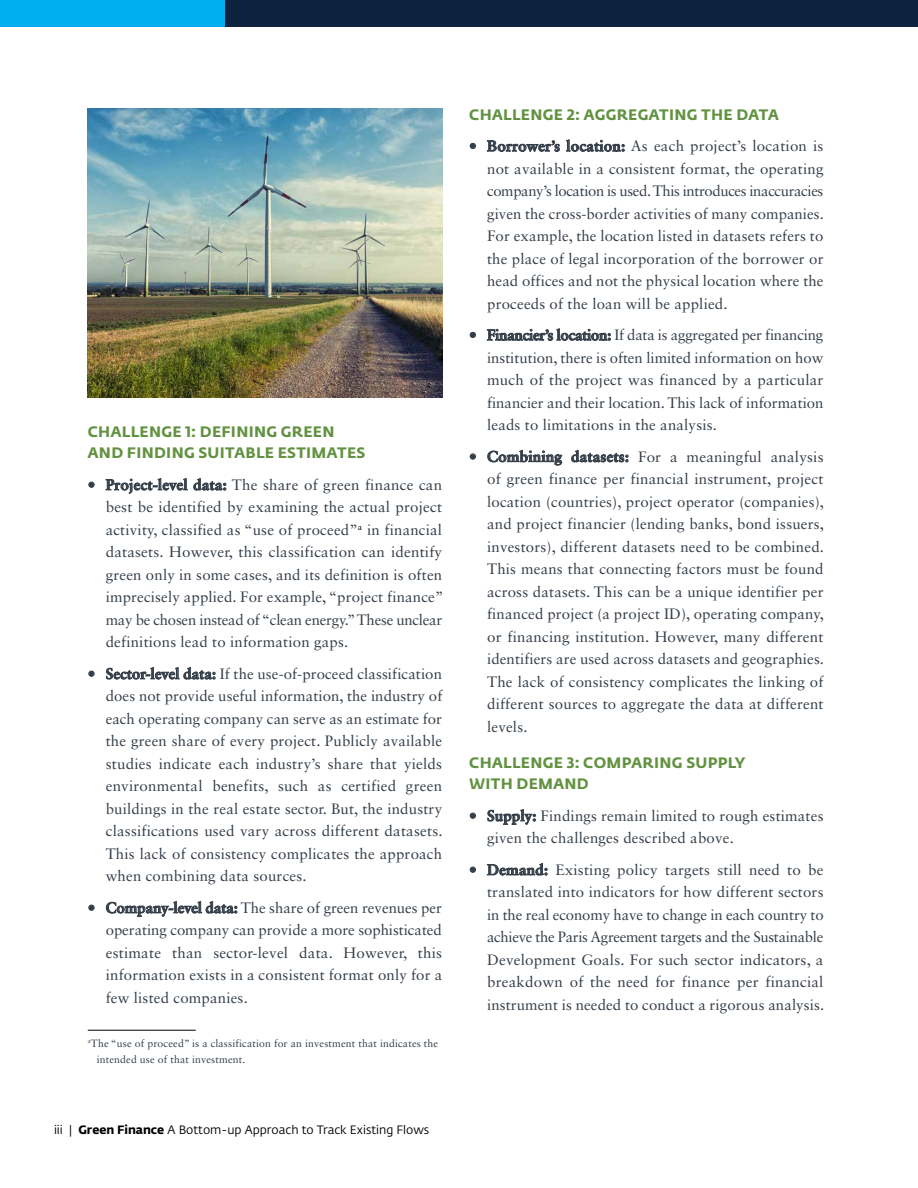
<style>
.page{position:relative;width:918px;height:1188px;background:#fff}
.page>*{position:absolute;margin:0;border:0;box-sizing:border-box;transform-origin:0 0}
.t1{font:15px/22.5px "Sabon LT Std";letter-spacing:.015em;color:#343e48;text-align:justify}
.t2{font:700 15px/21px "Fedra Sans Std";letter-spacing:.02em;color:#629241}
.t3{font:12px "Fedra Sans Std";color:#000}
.t4{font:10.5px/16.5px "Sabon LT Std";letter-spacing:.015em;color:#343e48}
.s1{font-weight:700}
</style>
<div class="page">
<img style="left:88px;top:108px;width:354px;height:289px">
<div style="left:0;top:0;width:918px;height:27px;background:#0c223f"></div>
<div style="left:0;top:0;width:225px;height:27px;background:#00aeef"></div>
<svg style="left:89px;top:482px;width:5px;height:6px"></svg>
<svg style="left:105px;top:478px;width:121px;height:16px"></svg>
<svg style="left:89px;top:671px;width:5px;height:6px"></svg>
<svg style="left:106px;top:667px;width:110px;height:13px"></svg>
<svg style="left:89px;top:905px;width:5px;height:6px"></svg>
<svg style="left:106px;top:901px;width:131px;height:16px"></svg>
<hr style="left:88px;top:1030px;width:108px;height:1px;background:#000">
<svg style="left:470px;top:143px;width:6px;height:6px"></svg>
<svg style="left:487px;top:140px;width:73px;height:12px"></svg>
<svg style="left:566px;top:139px;width:59px;height:13px"></svg>
<svg style="left:470px;top:332px;width:6px;height:6px"></svg>
<svg style="left:487px;top:328px;width:124px;height:13px"></svg>
<svg style="left:470px;top:454px;width:6px;height:5px"></svg>
<svg style="left:487px;top:450px;width:75px;height:16px"></svg>
<svg style="left:571px;top:450px;width:57px;height:13px"></svg>
<svg style="left:470px;top:813px;width:6px;height:6px"></svg>
<svg style="left:487px;top:809px;width:49px;height:16px"></svg>
<svg style="left:470px;top:867px;width:6px;height:6px"></svg>
<svg style="left:487px;top:863px;width:61px;height:13px"></svg>
<p class="t2" style="left:88px;top:422px;width:279px">CHALLENGE 1: DEFINING GREEN<br>AND FINDING SUITABLE ESTIMATES</p>
<p class="t1" style="left:106px;top:473px;width:339px;text-indent:-18px">• <span class="s1">Project-level data:</span> The share of green finance can best be identified by examining the actual project activity, classified as “use of proceed”<sup>a</sup> in financial datasets. However, this classification can identify green only in some cases, and its definition is often imprecisely applied. For example, “project finance” may be chosen instead of “clean energy.” These unclear definitions lead to information gaps.</p>
<p class="t1" style="left:106px;top:662px;width:338px;text-indent:-18px">• <span class="s1">Sector-level data:</span> If the use-of-proceed classification does not provide useful information, the industry of each operating company can serve as an estimate for the green share of every project. Publicly available studies indicate each industry’s share that yields environmental benefits, such as certified green buildings in the real estate sector. But, the industry classifications used vary across different datasets.<br>This lack of consistency complicates the approach when combining data sources.</p>
<p class="t1" style="left:106px;top:896px;width:338px;text-indent:-18px">• <span class="s1">Company-level data:</span> The share of green revenues per operating company can provide a more sophisticated estimate than sector-level data. However, this information exists in a consistent format only for a few listed companies.</p>
<p class="t4" style="left:97px;top:1035px;width:343px;text-indent:-9px"><sup>a</sup>The “use of proceed” is a classification for an investment that indicates the intended use of that investment.</p>
<p class="t3" style="left:54px;top:1123px;width:377px">iii | <span class="s1">Green Finance</span> A Bottom-up Approach to Track Existing Flows</p>
<p class="t2" style="left:469px;top:104px;width:311px">CHALLENGE 2: AGGREGATING THE DATA</p>
<p class="t1" style="left:487px;top:135px;width:338px;text-indent:-18px">• <span class="s1">Borrower’s location:</span> As each project’s location is not available in a consistent format, the operating company’s location is used. This introduces inaccuracies given the cross-border activities of many companies.<br>For example, the location listed in datasets refers to the place of legal incorporation of the borrower or head offices and not the physical location where the proceeds of the loan will be applied.</p>
<p class="t1" style="left:487px;top:324px;width:338px;text-indent:-18px">• <span class="s1">Financier’s location:</span> If data is aggregated per financing institution, there is often limited information on how much of the project was financed by a particular financier and their location. This lack of information leads to limitations in the analysis.</p>
<p class="t1" style="left:487px;top:445px;width:339px;text-indent:-18px">• <span class="s1">Combining datasets:</span> For a meaningful analysis of green finance per financial instrument, project location (countries), project operator (companies), and project financier (lending banks, bond issuers, investors), different datasets need to be combined.<br>This means that connecting factors must be found across datasets. This can be a unique identifier per financed project (a project ID), operating company, or financing institution. However, many different identifiers are used across datasets and geographies.<br>The lack of consistency complicates the linking of different sources to aggregate the data at different levels.</p>
<p class="t2" style="left:469px;top:753px;width:278px">CHALLENGE 3: COMPARING SUPPLY<br>WITH DEMAND</p>
<p class="t1" style="left:487px;top:804px;width:338px;text-indent:-18px">• <span class="s1">Supply:</span> Findings remain limited to rough estimates given the challenges described above.</p>
<p class="t1" style="left:487px;top:858px;width:339px;text-indent:-18px">• <span class="s1">Demand:</span> Existing policy targets still need to be translated into indicators for how different sectors in the real economy have to change in each country to achieve the Paris Agreement targets and the Sustainable Development Goals. For such sector indicators, a breakdown of the need for finance per financial instrument is needed to conduct a rigorous analysis.</p>
</div>
